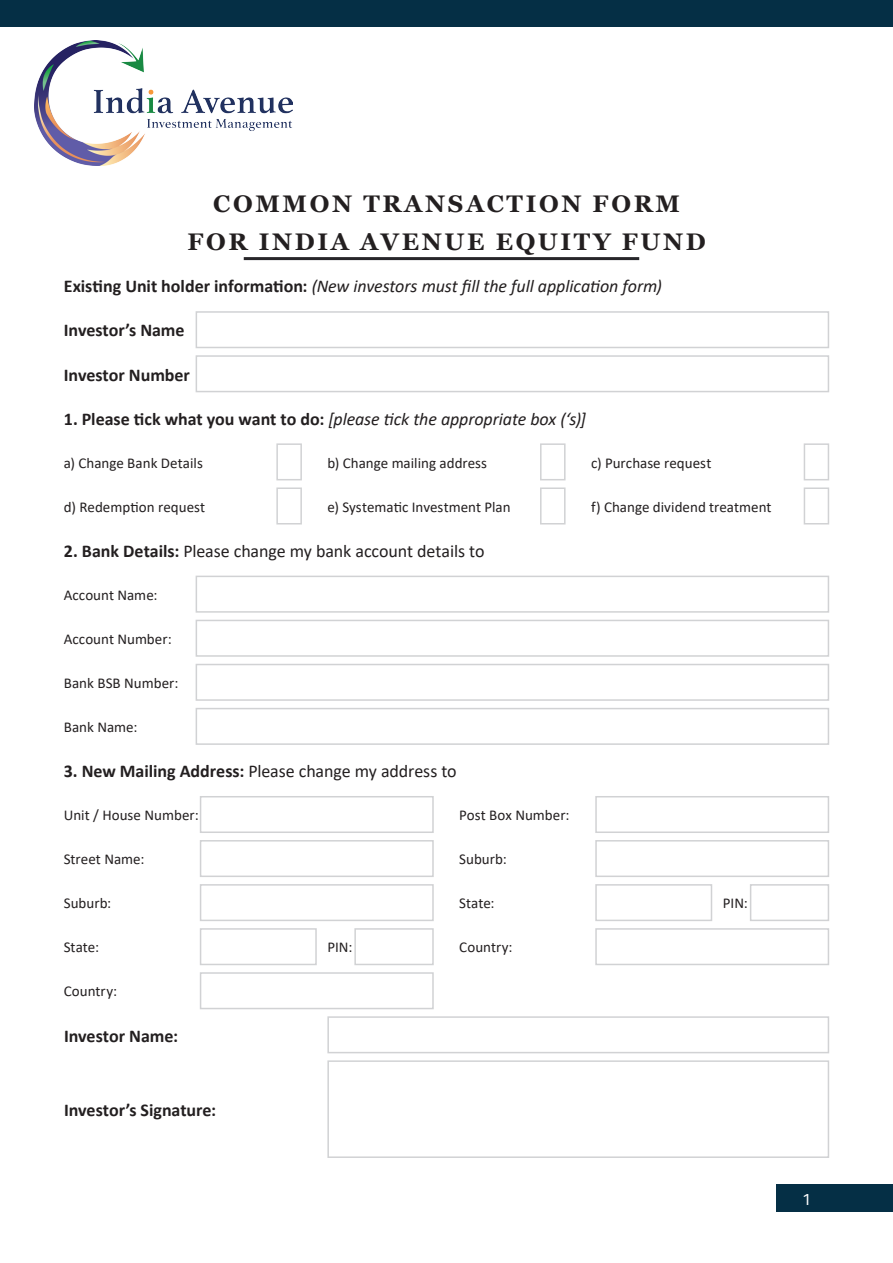
<style>
.page{position:relative;width:893px;height:1263px;background:#fff}
.page>*{position:absolute;margin:0;border:0;box-sizing:border-box;transform-origin:0 0}
.Heading{font:700 24px "Georgia";letter-spacing:.11em;color:#231f20}
.TOC_Title{font:italic 18px "Calibri";letter-spacing:-.005em;color:#231f20}
.TOC_Title-2{font:18px "Calibri";letter-spacing:-.01em;color:#231f20}
.TOC_Title-3{font:700 18px "Calibri";letter-spacing:-.005em;color:#231f20}
.Body{font:16.5px "Fira Sans";color:#fff}
.TOC_Title-4{font:15px "Calibri";color:#231f20}
.s1{font-weight:700;font-style:normal}
.s2{font-weight:700}
</style>
<div class="page">
<div style="left:0;top:0;width:893px;height:27px;background:#052f45"></div>
<img style="left:34px;top:40px;width:259px;height:126px">
<hr style="left:244px;top:257px;width:395px;height:3px;background:#27262a">
<div style="left:196px;top:311px;width:633px;height:37px;border:2px solid #d1d2d4"></div>
<div style="left:196px;top:355px;width:633px;height:37px;border:2px solid #d1d2d4"></div>
<div style="left:804px;top:487px;width:25px;height:37px;border:2px solid #d1d2d4"></div>
<div style="left:804px;top:443px;width:25px;height:37px;border:2px solid #d1d2d4"></div>
<div style="left:540px;top:487px;width:26px;height:37px;border:2px solid #d1d2d4"></div>
<div style="left:540px;top:443px;width:26px;height:37px;border:2px solid #d1d2d4"></div>
<div style="left:276px;top:443px;width:26px;height:37px;border:2px solid #d1d2d4"></div>
<div style="left:276px;top:487px;width:26px;height:37px;border:2px solid #d1d2d4"></div>
<div style="left:196px;top:576px;width:633px;height:37px;border:2px solid #d1d2d4"></div>
<div style="left:196px;top:620px;width:633px;height:37px;border:2px solid #d1d2d4"></div>
<div style="left:196px;top:664px;width:633px;height:37px;border:2px solid #d1d2d4"></div>
<div style="left:196px;top:708px;width:633px;height:37px;border:2px solid #d1d2d4"></div>
<div style="left:200px;top:796px;width:234px;height:37px;border:2px solid #d1d2d4"></div>
<div style="left:200px;top:840px;width:234px;height:37px;border:2px solid #d1d2d4"></div>
<div style="left:200px;top:884px;width:234px;height:37px;border:2px solid #d1d2d4"></div>
<div style="left:200px;top:928px;width:117px;height:37px;border:2px solid #d1d2d4"></div>
<div style="left:354px;top:928px;width:80px;height:37px;border:2px solid #d1d2d4"></div>
<div style="left:200px;top:972px;width:234px;height:37px;border:2px solid #d1d2d4"></div>
<div style="left:595px;top:796px;width:234px;height:37px;border:2px solid #d1d2d4"></div>
<div style="left:595px;top:840px;width:234px;height:37px;border:2px solid #d1d2d4"></div>
<div style="left:595px;top:884px;width:117px;height:37px;border:2px solid #d1d2d4"></div>
<div style="left:750px;top:884px;width:79px;height:37px;border:2px solid #d1d2d4"></div>
<div style="left:595px;top:928px;width:234px;height:37px;border:2px solid #d1d2d4"></div>
<div style="left:327px;top:1016px;width:502px;height:37px;border:2px solid #d1d2d4"></div>
<div style="left:327px;top:1060px;width:502px;height:98px;border:2px solid #d1d2d4"></div>
<div style="left:776px;top:1185px;width:117px;height:27px;background:#052f45"></div>
<p class="Heading" style="left:213px;top:189px;width:468px">COMMON TRANSACTION FORM</p>
<p class="Heading" style="left:187px;top:226px;width:520px">FOR INDIA AVENUE EQUITY FUND</p>
<p class="TOC_Title" style="left:64px;top:274px;width:600px"><span class="s1">Existing Unit holder information:</span> (New investors must fill the full application form)</p>
<p class="TOC_Title-3" style="left:64px;top:318px;width:122px">Investor’s Name</p>
<p class="TOC_Title-3" style="left:64px;top:362px;width:128px">Investor Number</p>
<p class="TOC_Title" style="left:64px;top:406px;width:524px"><span class="s1">1. Please tick what you want to do:</span> [please tick the appropriate box (‘s)]</p>
<p class="TOC_Title-4" style="left:64px;top:452px;width:141px">a) Change Bank Details</p>
<p class="TOC_Title-4" style="left:327px;top:452px;width:161px">b) Change mailing address</p>
<p class="TOC_Title-4" style="left:591px;top:452px;width:122px">c) Purchase request</p>
<p class="TOC_Title-4" style="left:64px;top:496px;width:143px">d) Redemption request</p>
<p class="TOC_Title-4" style="left:327px;top:496px;width:185px">e) Systematic Investment Plan</p>
<p class="TOC_Title-4" style="left:591px;top:496px;width:182px">f) Change dividend treatment</p>
<p class="TOC_Title-2" style="left:64px;top:538px;width:422px"><span class="s2">2. Bank Details:</span> Please change my bank account details to</p>
<p class="TOC_Title-4" style="left:64px;top:584px;width:95px">Account Name:</p>
<p class="TOC_Title-4" style="left:64px;top:628px;width:109px">Account Number:</p>
<p class="TOC_Title-4" style="left:64px;top:672px;width:116px">Bank BSB Number:</p>
<p class="TOC_Title-4" style="left:64px;top:716px;width:75px">Bank Name:</p>
<p class="TOC_Title-2" style="left:64px;top:759px;width:394px"><span class="s2">3. New Mailing Address:</span> Please change my address to</p>
<p class="TOC_Title-4" style="left:64px;top:805px;width:136px">Unit / House Number:</p>
<p class="TOC_Title-4" style="left:64px;top:849px;width:82px">Street Name:</p>
<p class="TOC_Title-4" style="left:64px;top:893px;width:49px">Suburb:</p>
<p class="TOC_Title-4" style="left:64px;top:937px;width:37px">State:</p>
<p class="TOC_Title-4" style="left:64px;top:981px;width:55px">Country:</p>
<p class="TOC_Title-4" style="left:459px;top:805px;width:112px">Post Box Number:</p>
<p class="TOC_Title-4" style="left:459px;top:849px;width:49px">Suburb:</p>
<p class="TOC_Title-4" style="left:459px;top:893px;width:37px">State:</p>
<p class="TOC_Title-4" style="left:723px;top:893px;width:26px">PIN:</p>
<p class="TOC_Title-4" style="left:459px;top:937px;width:55px">Country:</p>
<p class="TOC_Title-4" style="left:327px;top:937px;width:26px">PIN:</p>
<p class="TOC_Title-3" style="left:64px;top:1023px;width:116px">Investor Name:</p>
<p class="TOC_Title-3" style="left:64px;top:1097px;width:154px">Investor’s Signature:</p>
<p class="Body" style="left:803px;top:1187px;width:9px">1</p>
</div>
